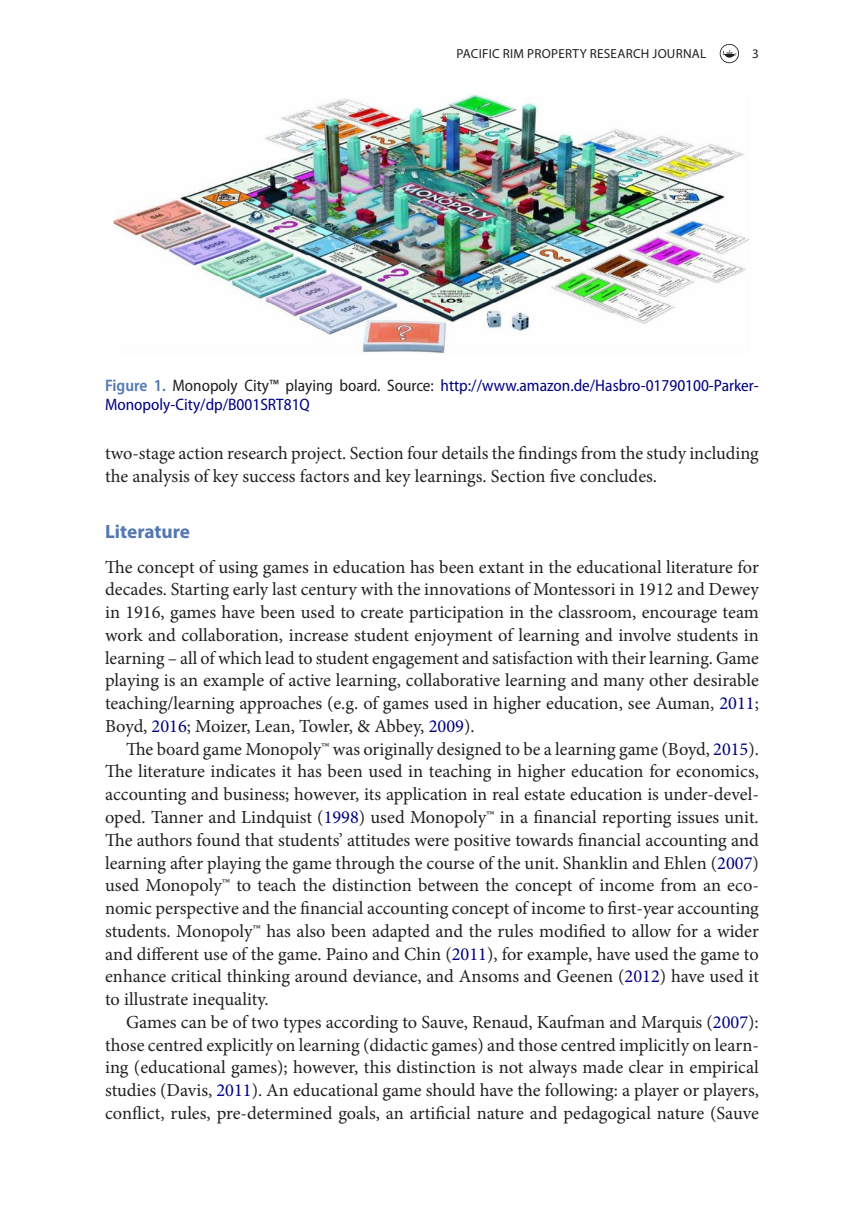
<style>
.page{position:relative;width:864px;height:1231px;background:#fff}
.page>*{position:absolute;margin:0;border:0;box-sizing:border-box;transform-origin:0 0}
.t1{font:700 19.25px "Myriad Pro";color:#5477b3}
.t2{font:18.38px/22.8px "Minion Pro";color:#231f20;text-align:justify}
.t3{font:semi-condensed 16.62px/19.2px "Myriad Pro";color:#000080}
.t4{font:13.12px "Myriad Pro";letter-spacing:.02em;color:#231f20}
.s1{font-weight:600;color:#5477b3}
.s2{color:#231f20}
.s3{color:#000080}
</style>
<div class="page">
<svg style="left:719px;top:44px;width:19px;height:19px"></svg>
<img style="left:112px;top:94px;width:638px;height:260px">
<p class="t4" style="left:456px;top:45px;width:251px">PACIFIC RIM PROPERTY RESEARCH JOURNAL</p>
<p class="t4" style="left:751px;top:45px;width:8px">3</p>
<p class="t3" style="left:105px;top:376px;width:655px"><span class="s1">Figure 1.</span> <span class="s2">Monopoly City™ playing board. Source:</span> http://www.amazon.de/Hasbro-01790100-Parker-<br>Monopoly-City/dp/B001SRT81Q</p>
<p class="t2" style="left:105px;top:441px;width:655px">two-stage action research project. Section four details the findings from the study including the analysis of key success factors and key learnings. Section five concludes.</p>
<p class="t1" style="left:105px;top:519px;width:86px">Literature</p>
<p class="t2" style="left:105px;top:555px;width:655px">The concept of using games in education has been extant in the educational literature for decades. Starting early last century with the innovations of Montessori in 1912 and Dewey in 1916, games have been used to create participation in the classroom, encourage team work and collaboration, increase student enjoyment of learning and involve students in learning – all of which lead to student engagement and satisfaction with their learning. Game playing is an example of active learning, collaborative learning and many other desirable teaching/learning approaches (e.g. of games used in higher education, see Auman, <span class="s3">2011</span>; Boyd, <span class="s3">2016</span>; Moizer, Lean, Towler, &amp; Abbey, <span class="s3">2009</span>).</p>
<p class="t2" style="left:105px;top:737px;width:655px;text-indent:21px">The board game Monopoly™ was originally designed to be a learning game (Boyd, <span class="s3">2015</span>).<br>The literature indicates it has been used in teaching in higher education for economics, accounting and business; however, its application in real estate education is under-devel&shy;oped. Tanner and Lindquist (<span class="s3">1998</span>) used Monopoly™ in a financial reporting issues unit.<br>The authors found that students’ attitudes were positive towards financial accounting and learning after playing the game through the course of the unit. Shanklin and Ehlen (<span class="s3">2007</span>) used Monopoly™ to teach the distinction between the concept of income from an eco&shy;nomic perspective and the financial accounting concept of income to first-year accounting students. Monopoly™ has also been adapted and the rules modified to allow for a wider and different use of the game. Paino and Chin (<span class="s3">2011</span>), for example, have used the game to enhance critical thinking around deviance, and Ansoms and Geenen (<span class="s3">2012</span>) have used it to illustrate inequality.</p>
<p class="t2" style="left:105px;top:1010px;width:655px;text-indent:21px">Games can be of two types according to Sauve, Renaud, Kaufman and Marquis (<span class="s3">2007</span>): those centred explicitly on learning (didactic games) and those centred implicitly on learn&shy;ing (educational games); however, this distinction is not always made clear in empirical studies (Davis, <span class="s3">2011</span>). An educational game should have the following: a player or players, conflict, rules, pre-determined goals, an artificial nature and pedagogical nature (Sauve</p>
</div>
